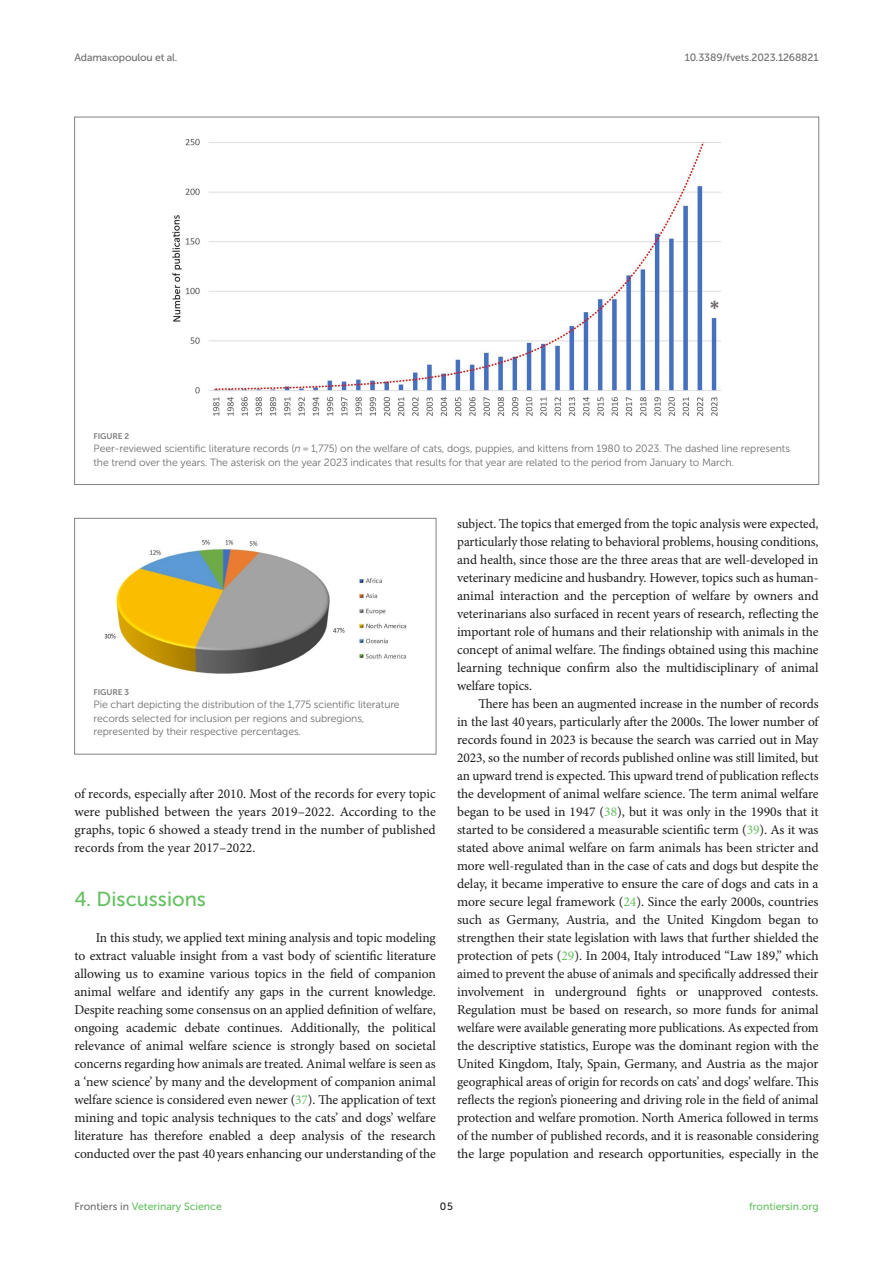
<style>
.page{position:relative;width:893px;height:1263px;background:#fff}
.page>*{position:absolute;margin:0;border:0;box-sizing:border-box;transform-origin:0 0}
.HEAD_1{font:20.25px "Museo Sans 500";color:#65c161}
.TEXT{font:13.5px/18px "Minion Pro";letter-spacing:-.005em;color:#1b1c1b;text-align:justify}
.TEXT_FLUSH{font:13.5px/18px "Minion Pro";letter-spacing:-.005em;color:#1b1c1b;text-align:justify}
.FIG_LEG{font:10.5px/13.5px "Museo Sans 300";letter-spacing:-.01em;color:#706f70}
.t1{font:10.5px "Museo Sans 500";letter-spacing:-.015em;color:#706f70}
.t2{font:10.5px "Museo Sans 500";color:#65c161}
.t3{font:10.5px "Museo Sans 500";color:#1b1c1b}
.FIG_HD{font:8.25px "Museo Sans 700";letter-spacing:-.01em;color:#7e7f7f}
.s1{font-family:"STIX General"}
.s2{font-style:italic}
.s3{color:#65c161}
.s4{color:#706f70}
</style>
<div class="page">
<img style="left:172px;top:138px;width:549px;height:278px">
<img style="left:104px;top:540px;width:303px;height:134px">
<div style="left:74px;top:518px;width:362px;height:236px;border:1px solid #808285"></div>
<p class="t1" style="left:74px;top:51px;width:104px">Adama<span class="s1">κ</span>opoulou et al.</p>
<p class="t1" style="left:685px;top:51px;width:135px">10.3389/fvets.2023.1268821</p>
<p class="FIG_HD" style="left:94px;top:431px;width:37px">FIGURE 2</p>
<p class="FIG_LEG" style="left:94px;top:442px;width:698px">Peer-reviewed scientific literature records (<span class="s2">n</span> = 1,775) on the welfare of cats, dogs, puppies, and kittens from 1980 to 2023. The dashed line represents the trend over the years. The asterisk on the year 2023 indicates that results for that year are related to the period from January to March.</p>
<p class="FIG_HD" style="left:94px;top:687px;width:37px">FIGURE 3</p>
<p class="FIG_LEG" style="left:94px;top:698px;width:308px">Pie chart depicting the distribution of the 1,775 scientific literature records selected for inclusion per regions and subregions, represented by their respective percentages.</p>
<p class="TEXT_FLUSH" style="left:74px;top:785px;width:363px">of records, especially after 2010. Most of the records for every topic were published between the years 2019–2022. According to the graphs, topic 6 showed a steady trend in the number of published records from the year 2017–2022.</p>
<p class="HEAD_1" style="left:74px;top:888px;width:133px">4. Discussions</p>
<p class="TEXT_FLUSH" style="left:74px;top:929px;width:363px;text-indent:21px">In this study, we applied text mining analysis and topic modeling to extract valuable insight from a vast body of scientific literature allowing us to examine various topics in the field of companion animal welfare and identify any gaps in the current knowledge.<br>Despite reaching some consensus on an applied definition of welfare, ongoing academic debate continues. Additionally, the political relevance of animal welfare science is strongly based on societal concerns regarding how animals are treated. Animal welfare is seen as a ‘new science’ by many and the development of companion animal welfare science is considered even newer (<span class="s3">37</span>). The application of text mining and topic analysis techniques to the cats’ and dogs’ welfare literature has therefore enabled a deep analysis of the research conducted over the past 40years enhancing our understanding of the</p>
<p class="TEXT_FLUSH" style="left:457px;top:515px;width:363px">subject. The topics that emerged from the topic analysis were expected, particularly those relating to behavioral problems, housing conditions, and health, since those are the three areas that are well-developed in veterinary medicine and husbandry. However, topics such as human&shy;animal interaction and the perception of welfare by owners and veterinarians also surfaced in recent years of research, reflecting the important role of humans and their relationship with animals in the concept of animal welfare. The findings obtained using this machine learning technique confirm also the multidisciplinary of animal welfare topics.</p>
<p class="TEXT" style="left:457px;top:695px;width:363px;text-indent:21px">There has been an augmented increase in the number of records in the last 40years, particularly after the 2000s. The lower number of records found in 2023 is because the search was carried out in May 2023, so the number of records published online was still limited, but an upward trend is expected. This upward trend of publication reflects the development of animal welfare science. The term animal welfare began to be used in 1947 (<span class="s3">38</span>), but it was only in the 1990s that it started to be considered a measurable scientific term (<span class="s3">39</span>). As it was stated above animal welfare on farm animals has been stricter and more well-regulated than in the case of cats and dogs but despite the delay, it became imperative to ensure the care of dogs and cats in a more secure legal framework (<span class="s3">24</span>). Since the early 2000s, countries such as Germany, Austria, and the United Kingdom began to strengthen their state legislation with laws that further shielded the protection of pets (<span class="s3">29</span>). In 2004, Italy introduced “Law 189,” which aimed to prevent the abuse of animals and specifically addressed their involvement in underground fights or unapproved contests.<br>Regulation must be based on research, so more funds for animal welfare were available generating more publications. As expected from the descriptive statistics, Europe was the dominant region with the United Kingdom, Italy, Spain, Germany, and Austria as the major geographical areas of origin for records on cats’ and dogs’ welfare. This reflects the region’s pioneering and driving role in the field of animal protection and welfare promotion. North America followed in terms of the number of published records, and it is reasonable considering the large population and research opportunities, especially in the</p>
<p class="t2" style="left:74px;top:1200px;width:149px"><span class="s4">Frontiers in</span> Veterinary Science</p>
<p class="t3" style="left:440px;top:1200px;width:14px">05</p>
<p class="t2" style="left:749px;top:1200px;width:71px">frontiersin.org</p>
</div>
